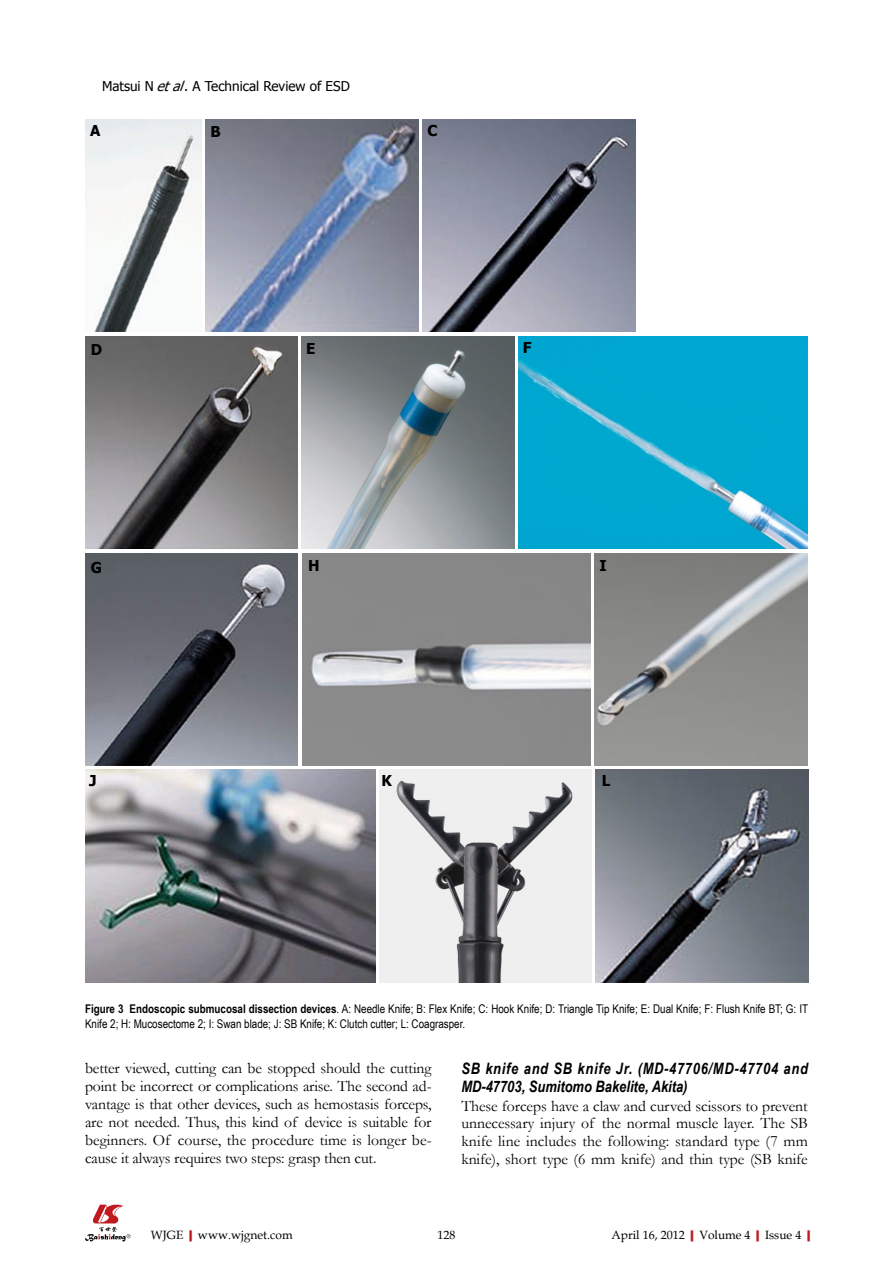
<style>
.page{position:relative;width:893px;height:1263px;background:#fff}
.page>*{position:absolute;margin:0;border:0;box-sizing:border-box;transform-origin:0 0}
.t1{font:15.75px/18px "Garamond";letter-spacing:-.005em;color:#000;text-align:justify}
.t2{font:italic 700 15.75px/18.8px "Arial Narrow";letter-spacing:.045em;color:#000}
.t3{font:700 15px "Tahoma";color:#000}
.t4{font:13.5px "Tahoma";color:#000}
.t5{font:12px/15px "Arial Narrow";color:#000}
.t6{font:12px "Book Antiqua";color:#000}
.s1{font-style:italic}
.s2{font-weight:700}
.s3{font-weight:700;color:#c01920}
</style>
<div class="page">
<img style="left:85px;top:769px;width:290px;height:213px">
<svg style="left:85px;top:1204px;width:46px;height:37px"></svg>
<img style="left:85px;top:119px;width:117px;height:213px">
<img style="left:206px;top:119px;width:212px;height:213px">
<img style="left:423px;top:119px;width:212px;height:213px">
<img style="left:85px;top:336px;width:213px;height:213px">
<img style="left:302px;top:336px;width:212px;height:213px">
<img style="left:519px;top:336px;width:288px;height:213px">
<img style="left:85px;top:553px;width:213px;height:212px">
<img style="left:302px;top:553px;width:288px;height:212px">
<img style="left:595px;top:553px;width:212px;height:212px">
<img style="left:379px;top:769px;width:213px;height:213px">
<img style="left:596px;top:769px;width:212px;height:213px">
<p class="t4" style="left:102px;top:77px;width:249px">Matsui N <span class="s1">etal</span>. A Technical Review of ESD</p>
<p class="t3" style="left:90px;top:120px;width:12px">A</p>
<p class="t3" style="left:210px;top:121px;width:12px">B</p>
<p class="t3" style="left:427px;top:120px;width:12px">C</p>
<p class="t3" style="left:91px;top:339px;width:13px">D</p>
<p class="t3" style="left:306px;top:338px;width:11px">E</p>
<p class="t3" style="left:523px;top:337px;width:10px">F</p>
<p class="t3" style="left:91px;top:557px;width:13px">G</p>
<p class="t3" style="left:308px;top:555px;width:13px">H</p>
<p class="t3" style="left:600px;top:555px;width:9px">I</p>
<p class="t3" style="left:89px;top:770px;width:9px">J</p>
<p class="t3" style="left:382px;top:770px;width:12px">K</p>
<p class="t3" style="left:602px;top:770px;width:10px">L</p>
<p class="t5" style="left:85px;top:1001px;width:724px"><span class="s2">Figure 3 Endoscopic submucosal dissection devices</span>. A: Needle Knife; B: Flex Knife; C: Hook Knife; D: Triangle Tip Knife; E: Dual Knife; F: Flush Knife BT; G: IT<br>Knife 2; H: Mucosectome 2; I: Swan blade; J: SB Knife; K: Clutch cutter; L: Coagrasper.</p>
<p class="t1" style="left:85px;top:1059px;width:348px">better viewed, cutting can be stopped should the cutting point be incorrect or complications arise. The second ad&shy;vantage is that other devices, such as hemostasis forceps, are not needed. Thus, this kind of device is suitable for beginners. Of course, the procedure time is longer be&shy;cause it always requires two steps: grasp then cut.</p>
<p class="t2" style="left:461px;top:1058px;width:348px">SB knife and SB knife Jr. (MD-47706/MD-47704 and<br>MD-47703, Sumitomo Bakelite, Akita)</p>
<p class="t1" style="left:461px;top:1096px;width:348px">These forceps have a claw and curved scissors to prevent unnecessary injury of the normal muscle layer. The SB knife line includes the following: standard type (7 mm knife), short type (6 mm knife) and thin type (SB knife</p>
<p class="t6" style="left:151px;top:1226px;width:143px">WJGE<span class="s3">|</span>www.wjgnet.com</p>
<p class="t6" style="left:437px;top:1226px;width:19px">128</p>
<p class="t6" style="left:611px;top:1226px;width:206px">April 16, 2012<span class="s3">|</span>Volume 4<span class="s3">|</span>Issue 4<span class="s3">|</span></p>
</div>
